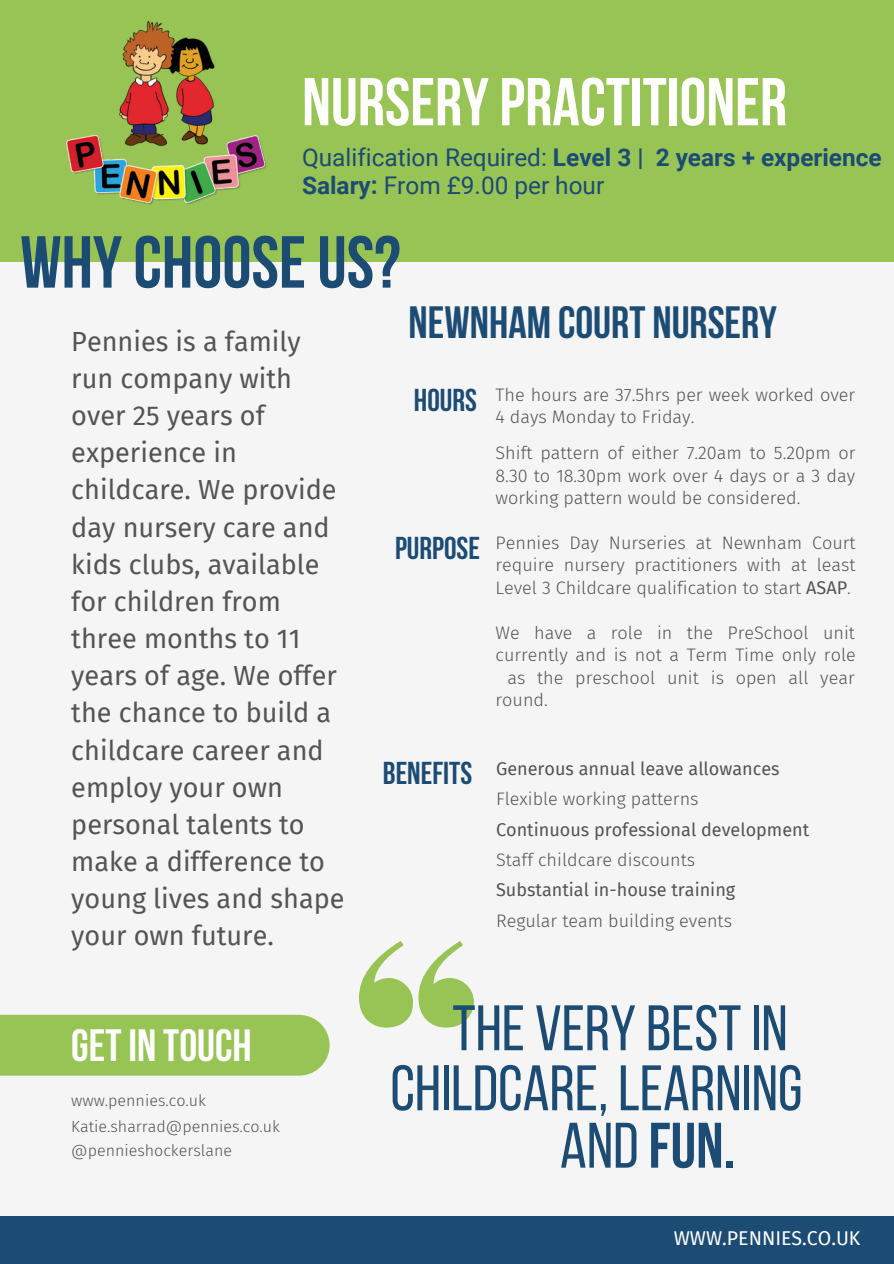
<style>
.page{position:relative;width:894px;height:1264px;background:#fff}
.page>*{position:absolute;margin:0;border:0;box-sizing:border-box;transform-origin:0 0}
.t1{font:700 73.5px "Bebas Neue";color:#1c4b74}
.t2{font:700 67.5px "Bebas Neue";color:#fff}
.t3{font:64.05px "Bebas Neue";color:#1c4b74}
.t4{font:700 64.05px "Bebas Neue";color:#1c4b74}
.t5{font:700 45px "Bebas Neue";color:#1c4b74}
.t6{font:700 45px "Bebas Neue";color:#fff}
.t7{font:700 31.5px "Bebas Neue";color:#1c4b74}
.t8{font:27px/37.2px "Fira Sans";color:#545454}
.t9{font:700 24.3px "Roboto";color:#1c4b74}
.t10{font:24.3px "Roboto";color:#1c4b74}
.t11{font:19.5px "Fira Sans";color:#fff}
.t12{font:300 18px/22.5px "Fira Sans";color:#545454;text-align:justify}
.t13{font:18px "Fira Sans";color:#545454}
.t14{font:300 16.05px "Fira Sans";color:#545454}
.s1{font-weight:400}
.s2{font-weight:700}
</style>
<div class="page">
<div style="left:0;top:0;width:893px;height:1263px;background:#f5f5f5"></div>
<div style="left:0;top:0;width:893px;height:262px;background:#98c355"></div>
<img style="left:66px;top:22px;width:201px;height:183px">
<div style="left:0;top:1014px;width:299px;height:61px;background:#98c355"></div>
<div style="left:0;top:1216px;width:893px;height:47px;background:#1c4b74"></div>
<svg style="left:359px;top:941px;width:115px;height:86px"></svg>
<p class="t2" style="left:302px;top:75px;width:486px">NURSERYPRACTITIONER</p>
<p class="t9" style="left:302px;top:143px;width:580px"><span class="s1">Qualification Required:</span> Level 3 | 2 years + experience</p>
<p class="t10" style="left:302px;top:172px;width:303px"><span class="s2">Salary:</span> From £9.00 per hour</p>
<p class="t1" style="left:20px;top:232px;width:382px">WHY CHOOSEUS?</p>
<p class="t8" style="left:71px;top:323px;width:274px">Pennies is a family run company with over 25 years of experience in childcare. We provide day nursery care and kids clubs, available for children from three months to 11 years of age. We offer the chance to build a childcare career and employ your own personal talents to make a difference to young lives and shape your own future.</p>
<p class="t6" style="left:71px;top:1026px;width:182px">GETIN TOUCH</p>
<p class="t14" style="left:71px;top:1091px;width:136px">www.pennies.co.uk</p>
<p class="t14" style="left:71px;top:1116px;width:210px">Katie.sharrad@pennies.co.uk</p>
<p class="t14" style="left:71px;top:1141px;width:162px">@pennieshockerslane</p>
<p class="t5" style="left:408px;top:304px;width:370px">NEWNHAM COURT NURSERY</p>
<p class="t7" style="left:414px;top:387px;width:64px">HOURS</p>
<p class="t7" style="left:395px;top:535px;width:86px">PURPOSE</p>
<p class="t12" style="left:495px;top:383px;width:361px">The hours are 37.5hrs per week worked over<br>4 days Monday to Friday.</p>
<p class="t12" style="left:495px;top:442px;width:361px">Shift pattern of either 7.20am to 5.20pm or 8.30 to 18.30pm work over 4 days or a 3 day working pattern would be considered.</p>
<p class="t12" style="left:495px;top:531px;width:361px">Pennies Day Nurseries at Newnham Court require nursery practitioners with at least Level 3 Childcare qualification to start <span class="s1">ASAP</span>.</p>
<p class="t12" style="left:495px;top:621px;width:361px">We have a role in the PreSchool unit</p>
<p class="t12" style="left:495px;top:644px;width:361px">currently and is not a Term Time only role</p>
<p class="t12" style="left:507px;top:666px;width:349px">as the preschool unit is open all year</p>
<p class="t12" style="left:495px;top:689px;width:54px">round.</p>
<p class="t7" style="left:383px;top:760px;width:91px">BENEFITS</p>
<p class="t13" style="left:496px;top:758px;width:285px">Generous annual leave allowances</p>
<p class="t12" style="left:496px;top:787px;width:204px">Flexible working patterns</p>
<p class="t13" style="left:496px;top:818px;width:314px">Continuous professional development</p>
<p class="t12" style="left:496px;top:848px;width:201px">Staff childcare discounts</p>
<p class="t13" style="left:496px;top:879px;width:241px">Substantial in-house training</p>
<p class="t12" style="left:496px;top:909px;width:237px">Regular team building events</p>
<p class="t3" style="left:452px;top:1002px;width:337px">THE VERY BESTIN</p>
<p class="t3" style="left:390px;top:1062px;width:413px">CHILDCARE,LEARNING</p>
<p class="t4" style="left:559px;top:1119px;width:177px"><span class="s1">AND</span>FUN.</p>
<p class="t11" style="left:673px;top:1226px;width:188px">WWW.PENNIES.CO.UK</p>
</div>
